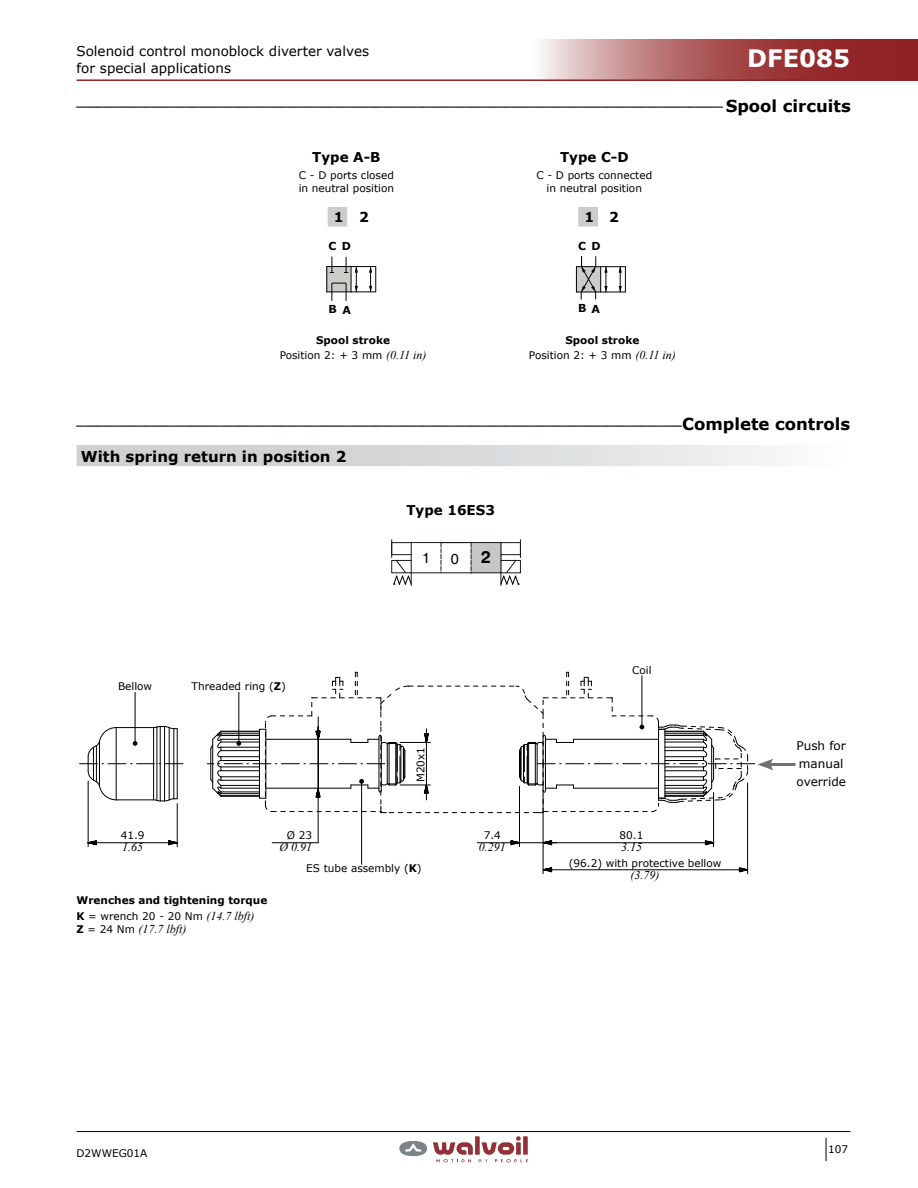
<style>
.page{position:relative;width:918px;height:1188px;background:#fff}
.page>*{position:absolute;margin:0;border:0;box-sizing:border-box;transform-origin:0 0}
.t1{font:700 24px "Verdana";color:#fff}
.t2{font:700 17.4px "Helvetica";color:#000}
.t3{font:700 15px "Verdana";color:#000}
.t4{font:14.55px "Helvetica";color:#000}
.t5{font:700 13.8px "Verdana";color:#010305}
.t6{font:13.5px/16.5px "Verdana";color:#000}
.t7{font:700 13.5px "Verdana";color:#000}
.t8{font:italic 12px "Times New Roman";color:#000}
.t9{font:12px/18px "Verdana";color:#000}
.t10{font:700 11.7px "Verdana";color:#000}
.t11{font:700 10.95px "Verdana";color:#000}
.t12{font:10.5px/13.5px "Verdana";color:#000;text-align:center}
.t13{font:700 10.5px "Verdana";color:#000}
.t14{font:700 9.6px "Verdana";color:#000}
.s1{font-size:16.5px}
.s2{font-weight:700}
.s3{font-family:"Times New Roman";font-style:italic;font-size:12px}
.s4{font-family:"Verdana";font-weight:700;font-style:normal;font-size:10.5px}
.s5{font-family:"Verdana";font-style:normal;font-size:10.5px}
</style>
<div class="page">
<svg style="left:541px;top:39px;width:373px;height:40px;background:#af6061"></svg>
<hr style="left:77px;top:1131px;width:773px;height:1px;background:#000">
<svg style="left:826px;top:1138px;width:1px;height:23px"></svg>
<hr style="left:77px;top:79px;width:841px;height:2px;background:#912224">
<div style="left:399px;top:1141px;width:28px;height:15px;background:#7a8588;border-radius:50%"></div>
<svg style="left:405px;top:1144px;width:17px;height:8px"></svg>
<svg style="left:433px;top:1136px;width:95px;height:26px"></svg>
<hr style="left:576px;top:292px;width:49px;height:1px;background:#010305">
<hr style="left:576px;top:266px;width:49px;height:1px;background:#010305">
<svg style="left:619px;top:267px;width:7px;height:25px"></svg>
<svg style="left:576px;top:256px;width:32px;height:44px"></svg>
<div style="left:579px;top:208px;width:18px;height:18px;background:#cdccc9"></div>
<div style="left:579px;top:207px;width:18px;height:19px;border:1px solid #cdccc9"></div>
<hr style="left:327px;top:292px;width:49px;height:1px;background:#010305">
<hr style="left:327px;top:266px;width:49px;height:1px;background:#010305">
<svg style="left:369px;top:266px;width:7px;height:26px"></svg>
<svg style="left:327px;top:257px;width:31px;height:44px"></svg>
<div style="left:328px;top:208px;width:19px;height:18px;background:#cdccc9"></div>
<div style="left:328px;top:207px;width:19px;height:19px;border:1px solid #cdccc9"></div>
<div style="left:77px;top:450px;width:773px;height:17px;background:#f8f9f9"></div>
<div style="left:77px;top:445px;width:773px;height:21px;background:linear-gradient(to right,#c6c8c9,#f5f5f5)"></div>
<svg style="left:391px;top:540px;width:130px;height:46px"></svg>
<hr style="left:768px;top:763px;width:28px;height:3px;background:#707172">
<hr style="left:135px;top:692px;width:1px;height:51px;background:#000">
<svg style="left:79px;top:726px;width:105px;height:121px"></svg>
<svg style="left:207px;top:672px;width:567px;height:202px"></svg>
<p class="t6" style="left:77px;top:43px;width:294px">Solenoid control monoblock diverter valves for special applications</p>
<h1 class="t1" style="left:747px;top:42px;width:105px">DFE085</h1>
<p class="t14" style="left:77px;top:96px;width:776px">_______________________________________________________________________________________________ <span class="s1">Spool circuits</span></p>
<p class="t7" style="left:312px;top:148px;width:70px">Type A-B</p>
<p class="t12" style="left:299px;top:168px;width:97px;text-align:left">C - D ports closed in neutral position</p>
<p class="t7" style="left:560px;top:148px;width:70px">Type C-D</p>
<p class="t12" style="left:536px;top:168px;width:117px">C - D ports connected in neutral position</p>
<h3 class="t5" style="left:334px;top:207px;width:37px">1 2</h3>
<h3 class="t5" style="left:584px;top:207px;width:36px">1 2</h3>
<p class="t11" style="left:329px;top:239px;width:24px">C D</p>
<p class="t11" style="left:578px;top:239px;width:24px">C D</p>
<p class="t11" style="left:328px;top:302px;width:24px">B A</p>
<p class="t11" style="left:578px;top:301px;width:23px">B A</p>
<p class="t12" style="left:280px;top:333px;width:148px;line-height:15px"><span class="s2">Spool stroke<br></span>Position 2: + 3 mm <span class="s3">(0.11 in)</span></p>
<p class="t12" style="left:529px;top:333px;width:148px;line-height:15px"><span class="s2">Spool stroke<br></span>Position 2: + 3 mm <span class="s3">(0.11 in)</span></p>
<p class="t14" style="left:77px;top:415px;width:775px">_________________________________________________________________________________________<span class="s1">Complete controls</span></p>
<h3 class="t3" style="left:81px;top:446px;width:267px">With spring return in position 2</h3>
<p class="t12" style="left:118px;top:679px;width:36px">Bellow</p>
<p class="t12" style="left:192px;top:679px;width:96px">Threaded ring (<span class="s2">Z</span>)</p>
<p class="t12" style="left:121px;top:828px;width:25px">41.9</p>
<p class="t8" style="left:122px;top:839px;width:22px">1.65</p>
<p class="t12" style="left:287px;top:828px;width:27px">Ø 23</p>
<p class="t8" style="left:279px;top:839px;width:34px">Ø 0.91</p>
<p class="t10" style="left:402px;top:501px;width:66px">Tipo 16ES</p>
<p class="t7" style="left:406px;top:501px;width:90px">Type 16ES3</p>
<h3 class="t4" style="left:422px;top:549px;width:10px">1</h3>
<h3 class="t4" style="left:451px;top:550px;width:10px">0</h3>
<h2 class="t2" style="left:481px;top:546px;width:11px">2</h2>
<p class="t12" style="left:414px;top:782px;width:37px;rotate:-90deg">M20x1</p>
<p class="t12" style="left:484px;top:828px;width:19px">7.4</p>
<p class="t8" style="left:479px;top:839px;width:28px">0.291</p>
<p class="t13" style="left:77px;top:893px;width:192px">Wrenches and tightening torque</p>
<p class="t12" style="left:77px;top:909px;width:180px"><span class="s2">K</span> = wrench 20 - 20 Nm <span class="s3">(14.7 lbft)</span></p>
<p class="t8" style="left:77px;top:921px;width:112px"><span class="s4">Z</span> <span class="s5">= 24 Nm</span> (17.7 lbft)</p>
<p class="t12" style="left:306px;top:861px;width:117px">ES tube assembly (<span class="s2">K</span>)</p>
<p class="t12" style="left:632px;top:663px;width:21px">Coil</p>
<p class="t12" style="left:620px;top:828px;width:25px">80.1</p>
<p class="t8" style="left:621px;top:839px;width:22px">3.15</p>
<p class="t12" style="left:569px;top:856px;width:154px">(96.2) with protective bellow</p>
<p class="t8" style="left:631px;top:867px;width:30px">(3.79)</p>
<p class="t9" style="left:797px;top:737px;width:51px">Push for manual override</p>
<p class="t12" style="left:77px;top:1146px;width:72px">D2WWEG01A</p>
<p class="t12" style="left:828px;top:1142px;width:22px">107</p>
</div>
